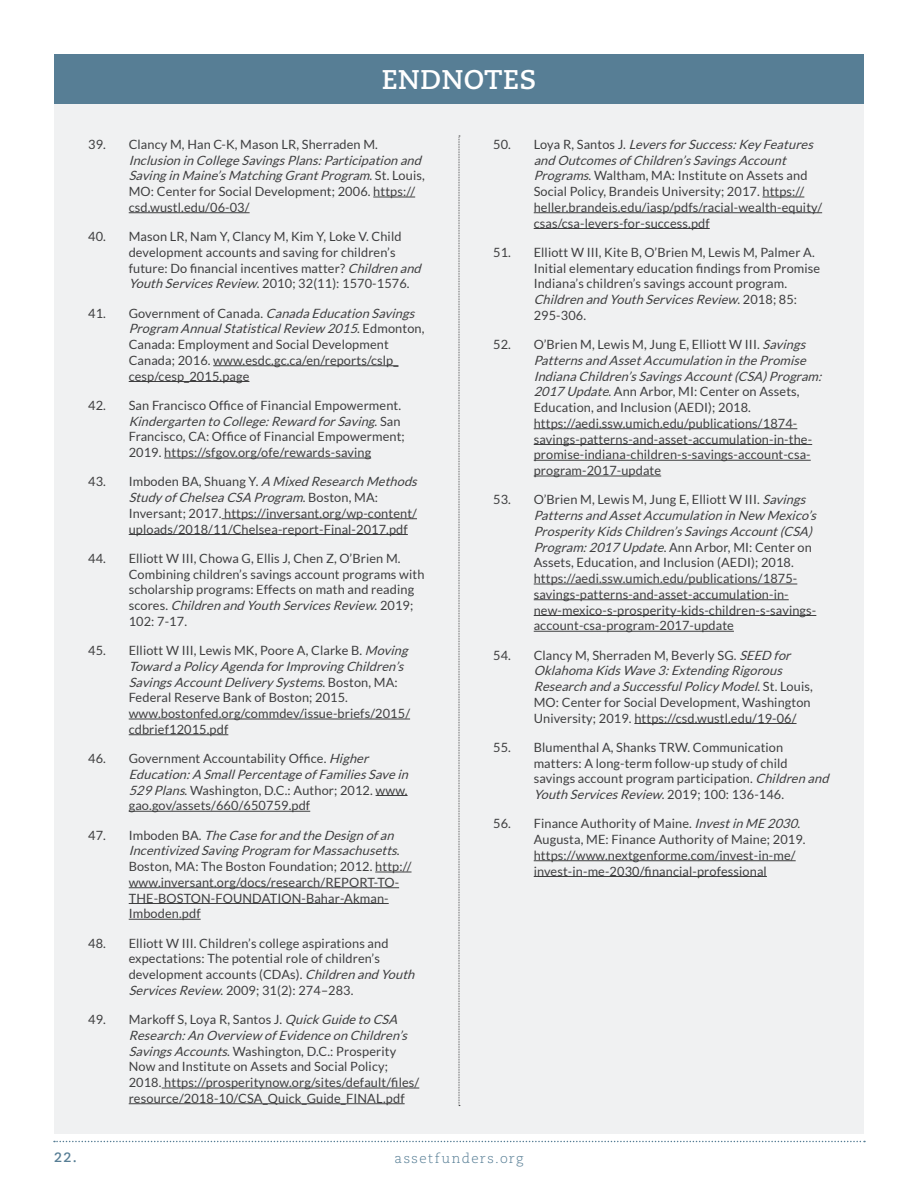
<style>
.page{position:relative;width:918px;height:1188px;background:#fff}
.page>*{position:absolute;margin:0;border:0;box-sizing:border-box;transform-origin:0 0}
.in_body_text_heading{font:700 27px "Caecilia LT Pro 75";letter-spacing:.02em;color:#fff}
.t1{font:300 13.5px "Caecilia LT Pro 45";letter-spacing:.105em;color:#577e95}
.t2{font:700 13.5px "Caecilia LT Pro 75";color:#577e95}
.Endnote_text{font:12.75px/15.8px "Lato";letter-spacing:.01em;color:#3e3e3f}
.s1{font-style:italic}
</style>
<div class="page">
<svg style="left:54px;top:1141px;width:811px;height:1px"></svg>
<div style="left:54px;top:54px;width:810px;height:1080px;background:#f0f1f2"></div>
<hr style="left:373px;top:197px;width:42px;height:1px;background:#3e3e3f">
<hr style="left:129px;top:212px;width:121px;height:1px;background:#3e3e3f">
<hr style="left:213px;top:365px;width:185px;height:1px;background:#3e3e3f">
<hr style="left:129px;top:381px;width:120px;height:1px;background:#3e3e3f">
<hr style="left:164px;top:458px;width:207px;height:1px;background:#3e3e3f">
<hr style="left:224px;top:518px;width:193px;height:1px;background:#3e3e3f">
<hr style="left:129px;top:534px;width:279px;height:1px;background:#3e3e3f">
<hr style="left:129px;top:719px;width:281px;height:1px;background:#3e3e3f">
<hr style="left:129px;top:734px;width:99px;height:1px;background:#3e3e3f">
<hr style="left:376px;top:795px;width:32px;height:1px;background:#3e3e3f">
<hr style="left:129px;top:811px;width:181px;height:1px;background:#3e3e3f">
<hr style="left:375px;top:872px;width:37px;height:1px;background:#3e3e3f">
<hr style="left:129px;top:887px;width:270px;height:1px;background:#3e3e3f">
<hr style="left:129px;top:903px;width:260px;height:1px;background:#3e3e3f">
<hr style="left:129px;top:919px;width:72px;height:1px;background:#3e3e3f">
<hr style="left:162px;top:1088px;width:257px;height:1px;background:#3e3e3f">
<hr style="left:129px;top:1103px;width:276px;height:1px;background:#3e3e3f">
<hr style="left:762px;top:197px;width:42px;height:1px;background:#3e3e3f">
<hr style="left:534px;top:212px;width:288px;height:1px;background:#3e3e3f">
<hr style="left:534px;top:228px;width:176px;height:1px;background:#3e3e3f">
<hr style="left:534px;top:428px;width:263px;height:1px;background:#3e3e3f">
<hr style="left:534px;top:444px;width:278px;height:1px;background:#3e3e3f">
<hr style="left:534px;top:460px;width:277px;height:1px;background:#3e3e3f">
<hr style="left:534px;top:476px;width:127px;height:1px;background:#3e3e3f">
<hr style="left:534px;top:584px;width:263px;height:1px;background:#3e3e3f">
<hr style="left:534px;top:599px;width:255px;height:1px;background:#3e3e3f">
<hr style="left:534px;top:615px;width:282px;height:1px;background:#3e3e3f">
<hr style="left:534px;top:631px;width:200px;height:1px;background:#3e3e3f">
<hr style="left:634px;top:723px;width:163px;height:1px;background:#3e3e3f">
<hr style="left:534px;top:860px;width:262px;height:1px;background:#3e3e3f">
<hr style="left:534px;top:876px;width:233px;height:1px;background:#3e3e3f">
<div style="left:54px;top:54px;width:810px;height:50px;background:#577e95"></div>
<svg style="left:459px;top:136px;width:1px;height:970px"></svg>
<p class="in_body_text_heading" style="left:382px;top:61px;width:156px">ENDNOTES</p>
<p class="Endnote_text" style="left:129px;top:136px;width:298px;text-indent:-40px">39. Clancy M, Han C-K, Mason LR, Sherraden M.<br><span class="s1">Inclusion in College SavingsPlans:Participation and Savingin Maine’sMatchingGrantProgram</span>. S t . L o u i s , MO: Center for Social Development; 2006. https:// csd.wustl.edu/06-03/</p>
<p class="Endnote_text" style="left:129px;top:229px;width:297px;text-indent:-40px">40. Mason LR, Nam Y, Clancy M, Kim Y, Loke V. Child development accounts and saving for children’s future: Do financial incentives matter? <span class="s1">Children and Youth ServicesReview</span>. 2010; 32(11): 1570-1576.</p>
<p class="Endnote_text" style="left:129px;top:305px;width:297px;text-indent:-40px">4 1 . G o v e r n m e n t o f C a n a d a . <span class="s1">CanadaEducation Savings Program AnnualStatisticalReview 2015</span>. E d m o n t o n , Canada: Employment and Social Development Canada; 2016. www.esdc.gc.ca/en/reports/cslp_ cesp/cesp_2015.page</p>
<p class="Endnote_text" style="left:129px;top:397px;width:278px;text-indent:-40px">42. San Francisco Office of Financial Empowerment.<br><span class="s1">Kindergarten to College:Reward forSaving</span>. S a n Francisco, CA: Office of Financial Empowerment; 2019. https://sfgov.org/ofe/rewards-saving</p>
<p class="Endnote_text" style="left:129px;top:474px;width:293px;text-indent:-40px">4 3 . I m b o d e n B A , S h u a n g Y. <span class="s1">A Mixed Research Methods Study ofChelseaCSA Program</span>. B o s t o n , M A :<br>Inversant; 2017. https://inversant.org/wp-content/ uploads/2018/11/Chelsea-report-Final-2017.pdf</p>
<p class="Endnote_text" style="left:129px;top:550px;width:297px;text-indent:-40px">44. Elliott W III, Chowa G, Ellis J, Chen Z, O’Brien M.<br>Combining children’s savings account programs with scholarship programs: Effects on math and reading<br>s c o r e s . <span class="s1">Children and Youth ServicesReview</span>. 2 0 1 9 ; 102: 7-17.</p>
<p class="Endnote_text" style="left:129px;top:643px;width:284px;text-indent:-40px">45. Elliott W III, Lewis MK, Poore A, Clarke B. <span class="s1">Moving Toward aPolicy AgendaforImprovingChildren’s SavingsAccountDelivery Systems</span>. B o s t o n , M A :<br>Federal Reserve Bank of Boston; 2015. www.bostonfed.org/commdev/issue-briefs/2015/ cdbrief12015.pdf</p>
<p class="Endnote_text" style="left:129px;top:751px;width:284px;text-indent:-40px">46. Government Accountability Office. <span class="s1">Higher Education:A SmallPercentage ofFamiliesSave in 529 Plans</span>. Washington, D.C.: Author; 2012. www. gao.gov/assets/660/650759.pdf</p>
<p class="Endnote_text" style="left:129px;top:827px;width:284px;text-indent:-40px">4 7 . I m b o d e n B A . <span class="s1">The Case forand the Design ofan Incentivized SavingProgram forMassachusetts</span>.<br>Boston, MA: The Boston Foundation; 2012. http:// www.inversant.org/docs/research/REPORT-TO-THE-BOSTON-FOUNDATION-Bahar-Akman-Imboden.pdf</p>
<p class="Endnote_text" style="left:129px;top:935px;width:291px;text-indent:-40px">48. Elliott W III. Children’s college aspirations and expectations: The potential role of children’s development accounts (CDAs). <span class="s1">Children and Youth ServicesReview</span>. 2009; 31(2): 274–283.</p>
<p class="Endnote_text" style="left:129px;top:1012px;width:292px;text-indent:-40px">49. Markoff S, Loya R, Santos J. <span class="s1">Quick Guide to CSA Research:An Overview ofEvidence on Children’s SavingsAccounts</span>. Washington, D.C.: Prosperity Now and Institute on Assets and Social Policy; 2018. https://prosperitynow.org/sites/default/files/ resource/2018-10/CSA_Quick_Guide_FINAL.pdf</p>
<p class="Endnote_text" style="left:534px;top:136px;width:290px;text-indent:-40px">5 0 . L o y a R , S a n t o s J . <span class="s1">LeversforSuccess:Key Features and OutcomesofChildren’sSavingsAccount Programs</span>. Waltham, MA: Institute on Assets and Social Policy, Brandeis University; 2017. https:// heller.brandeis.edu/iasp/pdfs/racial-wealth-equity/ csas/csa-levers-for-success.pdf</p>
<p class="Endnote_text" style="left:534px;top:244px;width:288px;text-indent:-40px">51. Elliott W III, Kite B, O’Brien M, Lewis M, Palmer A.<br>Initial elementary education findings from Promise Indiana’s children’s savings account program.<br><span class="s1">Children and Youth ServicesReview</span>. 2 0 1 8 ; 8 5 :<br>295-306.</p>
<p class="Endnote_text" style="left:534px;top:337px;width:293px;text-indent:-40px">52. O’Brien M, Lewis M, Jung E, Elliott W III. <span class="s1">Savings Patternsand AssetAccumulation in the Promise IndianaChildren’sSavingsAccount(CSA)Program:<br>2017 Update</span>. Ann Arbor, MI: Center on Assets, Education, and Inclusion (AEDI); 2018. https://aedi.ssw.umich.edu/publications/1874- savings-patterns-and-asset-accumulation-in-the&shy;promise-indiana-children-s-savings-account-csa&shy;program-2017-update</p>
<p class="Endnote_text" style="left:534px;top:492px;width:288px;text-indent:-40px">53. O’Brien M, Lewis M, Jung E, Elliott W III. <span class="s1">Savings Patternsand AssetAccumulation in New Mexico’s Prosperity KidsChildren’sSavingsAccount(CSA)<br>Program:2017 Update</span>. A n n A r b o r, M I : C e n t e r o n Assets, Education, and Inclusion (AEDI); 2018. https://aedi.ssw.umich.edu/publications/1875- savings-patterns-and-asset-accumulation-in&shy;new-mexico-s-prosperity-kids-children-s-savings&shy;account-csa-program-2017-update</p>
<p class="Endnote_text" style="left:534px;top:647px;width:281px;text-indent:-40px">54. Clancy M, Sherraden M, Beverly SG. <span class="s1">SEED for OklahomaKidsWave 3:ExtendingRigorous Research and aSuccessfulPolicy Model</span>. S t . L o u i s , MO: Center for Social Development, Washington University; 2019. https://csd.wustl.edu/19-06/</p>
<p class="Endnote_text" style="left:534px;top:739px;width:300px;text-indent:-40px">55. Blumenthal A, Shanks TRW. Communication matters: A long-term follow-up study of child savings account program participation. <span class="s1">Children and Youth ServicesReview</span>. 2 0 1 9 ; 1 0 0 : 1 3 6 - 1 4 6 .</p>
<p class="Endnote_text" style="left:534px;top:816px;width:273px;text-indent:-40px">56. Finance Authority of Maine. <span class="s1">Investin ME2030</span>.<br>Augusta, ME: Finance Authority of Maine; 2019. https://www.nextgenforme.com/invest-in-me/ invest-in-me-2030/financial-professional</p>
<p class="t2" style="left:54px;top:1148px;width:24px">22.</p>
<p class="t1" style="left:395px;top:1149px;width:130px">assetfunders.org</p>
</div>
